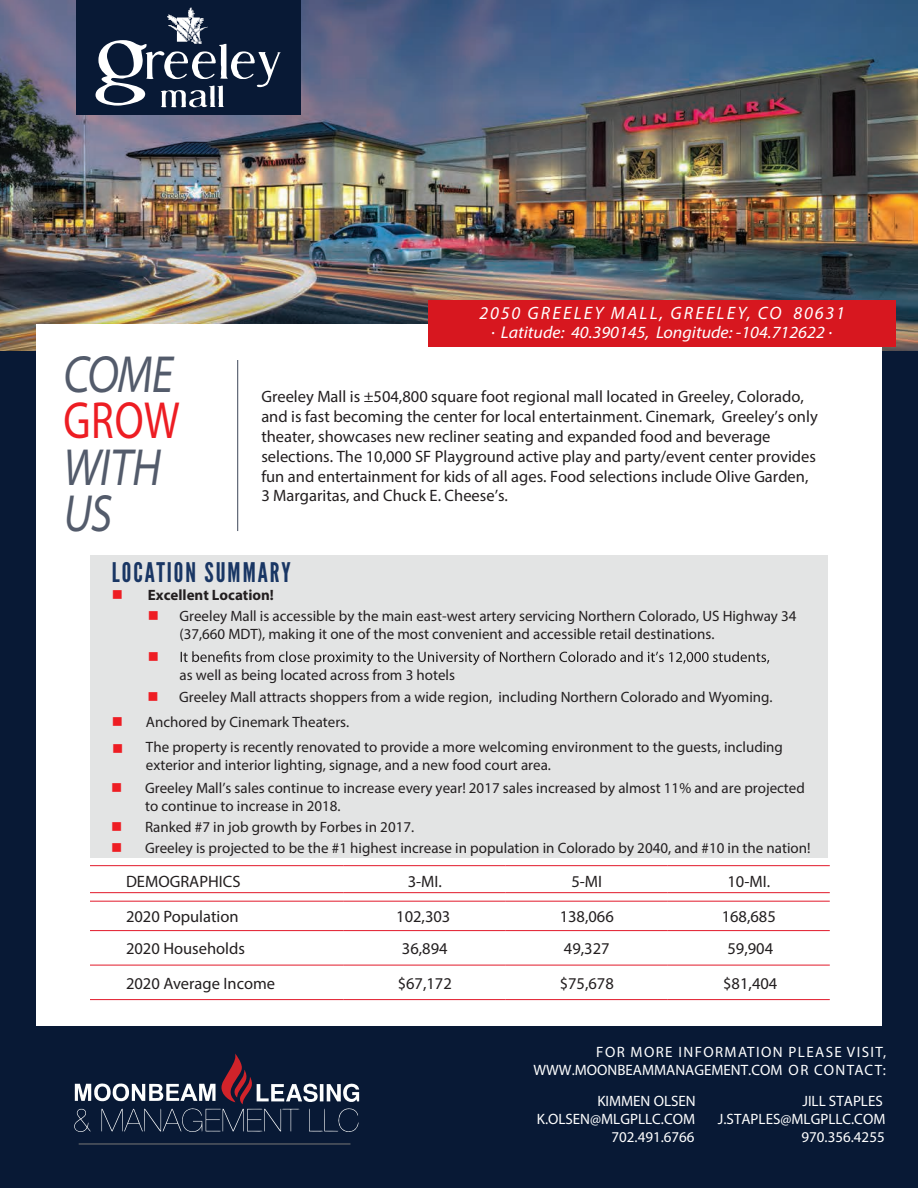
<style>
.page{position:relative;width:918px;height:1188px;background:#fff}
.page>*{position:absolute;margin:0;border:0;box-sizing:border-box;transform-origin:0 0}
.t1{font:italic semi-expanded 52.5px/46.5px "Myriad Pro";letter-spacing:-.025em;color:#535b6b;scale:.8 1}
.t2{font:italic 600 semi-expanded 52.5px "Myriad Pro";color:#ed1d23;scale:.8 1}
.t3{font:27px "League Gothic";letter-spacing:.075em;color:#193664}
.t4{font:italic 18px "Myriad Pro";letter-spacing:.12em;color:#fff}
.t5{font:italic 17.1px "Myriad Pro";color:#fff;scale:1.05 1}
.t6{font:16.5px/19.8px "Myriad Pro";color:#231f20}
.t7{font:15px/18px "Myriad Pro";color:#231f20}
.t8{font:15px/18px "Myriad Pro";color:#fff;text-align:right}
.t9{font:700 semi-expanded 15px/18px "Myriad Pro";letter-spacing:.095em;color:#fff;text-align:right}
.t10{font:700 15px "Myriad Pro";color:#231f20}
.t11{font:15px "Wingdings";color:#ee1d23}
.s1{color:#ee1d23}
</style>
<div class="page">
<img style="left:0;top:0;width:918px;height:351px">
<div style="left:0;top:351px;width:918px;height:837px;background:#081935"></div>
<div style="left:36px;top:324px;width:846px;height:702px;background:#fff"></div>
<hr style="left:237px;top:360px;width:1px;height:171px;background:#535b6b">
<div style="left:90px;top:555px;width:738px;height:303px;background:#e3e4e4"></div>
<hr style="left:79px;top:1143px;width:272px;height:2px;background:#6d6e70">
<div style="left:428px;top:301px;width:468px;height:46px;background:#d7171f"></div>
<div style="left:76px;top:0;width:225px;height:115px;background:#081935"></div>
<svg style="left:96px;top:8px;width:185px;height:99px"></svg>
<hr style="left:90px;top:865px;width:254px;height:1px;background:#e2192a">
<hr style="left:344px;top:865px;width:162px;height:1px;background:#e2192a">
<hr style="left:506px;top:865px;width:162px;height:1px;background:#e2192a">
<hr style="left:668px;top:865px;width:162px;height:1px;background:#e2192a">
<hr style="left:90px;top:892px;width:254px;height:1px;background:#e2192a">
<hr style="left:344px;top:892px;width:162px;height:1px;background:#e2192a">
<hr style="left:506px;top:892px;width:162px;height:1px;background:#e2192a">
<hr style="left:668px;top:892px;width:162px;height:1px;background:#e2192a">
<hr style="left:90px;top:901px;width:254px;height:1px;background:#e2192a">
<hr style="left:344px;top:901px;width:162px;height:1px;background:#e2192a">
<hr style="left:506px;top:901px;width:162px;height:1px;background:#e2192a">
<hr style="left:668px;top:901px;width:162px;height:1px;background:#e2192a">
<hr style="left:90px;top:930px;width:254px;height:1px;background:#e2192a">
<hr style="left:344px;top:930px;width:162px;height:1px;background:#e2192a">
<hr style="left:506px;top:930px;width:162px;height:1px;background:#e2192a">
<hr style="left:668px;top:930px;width:162px;height:1px;background:#e2192a">
<hr style="left:90px;top:965px;width:254px;height:1px;background:#e2192a">
<hr style="left:344px;top:965px;width:162px;height:1px;background:#e2192a">
<hr style="left:506px;top:965px;width:162px;height:1px;background:#e2192a">
<hr style="left:668px;top:965px;width:162px;height:1px;background:#e2192a">
<hr style="left:90px;top:999px;width:254px;height:1px;background:#e2192a">
<hr style="left:344px;top:999px;width:162px;height:1px;background:#e2192a">
<hr style="left:506px;top:999px;width:162px;height:1px;background:#e2192a">
<hr style="left:668px;top:999px;width:162px;height:1px;background:#e2192a">
<svg style="left:74px;top:1054px;width:285px;height:78px"></svg>
<svg style="left:181px;top:651px;width:588px;height:14px"></svg>
<h1 class="t1" style="left:63px;top:350px;width:139px">COME</h1>
<h1 class="t2" style="left:63px;top:388px;width:147px">GROW</h1>
<h1 class="t1" style="left:63px;top:443px;width:124px">WITH<br>US</h1>
<p class="t4" style="left:480px;top:301px;width:367px">2050 GREELEY MALL, GREELEY, CO 80631</p>
<p class="t5" style="left:492px;top:322px;width:326px"><sup>.</sup> Latitude: 40.390145, Longitude: -104.712622 <sup>.</sup></p>
<p class="t6" style="left:261px;top:387px;width:558px">Greeley Mall is ±504,800 square foot regional mall located in Greeley, Colorado, and is fast becoming the center for local entertainment. Cinemark, Greeley’s only theater, showcases new recliner seating and expanded food and beverage selections. The 10,000 SF Playground active play and party/event center provides fun and entertainment for kids of all ages. Food selections include Olive Garden, 3 Margaritas, and Chuck E. Cheese’s.</p>
<h2 class="t3" style="left:112px;top:557px;width:180px">LOCATION SUMMARY</h2>
<p class="t10" style="left:148px;top:585px;width:128px">Excellent Location!</p>
<p class="t11" style="left:148px;top:608px;width:13px">■</p>
<p class="t11" style="left:148px;top:648px;width:13px">■</p>
<p class="t7" style="left:146px;top:684px;width:628px;line-height:25px"><span class="s1">■</span> Greeley Mall attracts shoppers from a wide region, including Northern Colorado and Wyoming.<br>Anchored by Cinemark Theaters.</p>
<p class="t7" style="left:146px;top:738px;width:639px;text-indent:-34px"><span class="s1">■</span> The property is recently renovated to provide a more welcoming environment to the guests, including exterior and interior lighting, signage, and a new food court area.</p>
<p class="t11" style="left:112px;top:587px;width:13px">■</p>
<p class="t7" style="left:180px;top:607px;width:619px">Greeley Mall is accessible by the main east-west artery servicing Northern Colorado, US Highway 34 (37,660 MDT), making it one of the most convenient and accessible retail destinations.</p>
<p class="t7" style="left:180px;top:666px;width:277px">as well as being located across from 3 hotels</p>
<p class="t11" style="left:112px;top:714px;width:13px">■</p>
<p class="t7" style="left:145px;top:779px;width:661px;text-indent:-34px"><span class="s1">■</span> Greeley Mall’s sales continue to increase every year! 2017 sales increased by almost 11% and are projected to continue to increase in 2018.</p>
<p class="t7" style="left:111px;top:818px;width:305px"><span class="s1">■</span> Ranked #7 in job growth by Forbes in 2017.</p>
<p class="t7" style="left:111px;top:839px;width:701px"><span class="s1">■</span> Greeley is projected to be the #1 highest increase in population in Colorado by 2040, and #10 in the nation!</p>
<p class="t6" style="left:126px;top:871px;width:116px">DEMOGRAPHICS</p>
<p class="t6" style="left:408px;top:871px;width:36px">3-MI.</p>
<p class="t6" style="left:571px;top:871px;width:32px">5-MI</p>
<p class="t6" style="left:727px;top:871px;width:44px">10-MI.</p>
<p class="t6" style="left:126px;top:906px;width:114px">2020 Population</p>
<p class="t6" style="left:396px;top:906px;width:56px">102,303</p>
<p class="t6" style="left:560px;top:906px;width:56px">138,066</p>
<p class="t6" style="left:722px;top:906px;width:56px">168,685</p>
<p class="t6" style="left:126px;top:938px;width:121px">2020 Households</p>
<p class="t6" style="left:402px;top:938px;width:47px">36,894</p>
<p class="t6" style="left:564px;top:938px;width:47px">49,327</p>
<p class="t6" style="left:727px;top:938px;width:47px">59,904</p>
<p class="t6" style="left:126px;top:973px;width:151px">2020 Average Income</p>
<p class="t6" style="left:398px;top:973px;width:56px">$67,172</p>
<p class="t6" style="left:560px;top:973px;width:56px">$75,678</p>
<p class="t6" style="left:723px;top:973px;width:56px">$81,404</p>
<p class="t9" style="left:534px;top:1042px;width:354px">FOR MORE INFORMATION PLEASE VISIT,<br>WWW.MOONBEAMMANAGEMENT.COM OR CONTACT:</p>
<p class="t8" style="left:537px;top:1092px;width:160px">KIMMEN OLSEN<br>K.OLSEN@MLGPLLC.COM<br>702.491.6766</p>
<p class="t8" style="left:718px;top:1092px;width:169px">JILL STAPLES<br>J.STAPLES@MLGPLLC.COM<br>970.356.4255</p>
</div>
